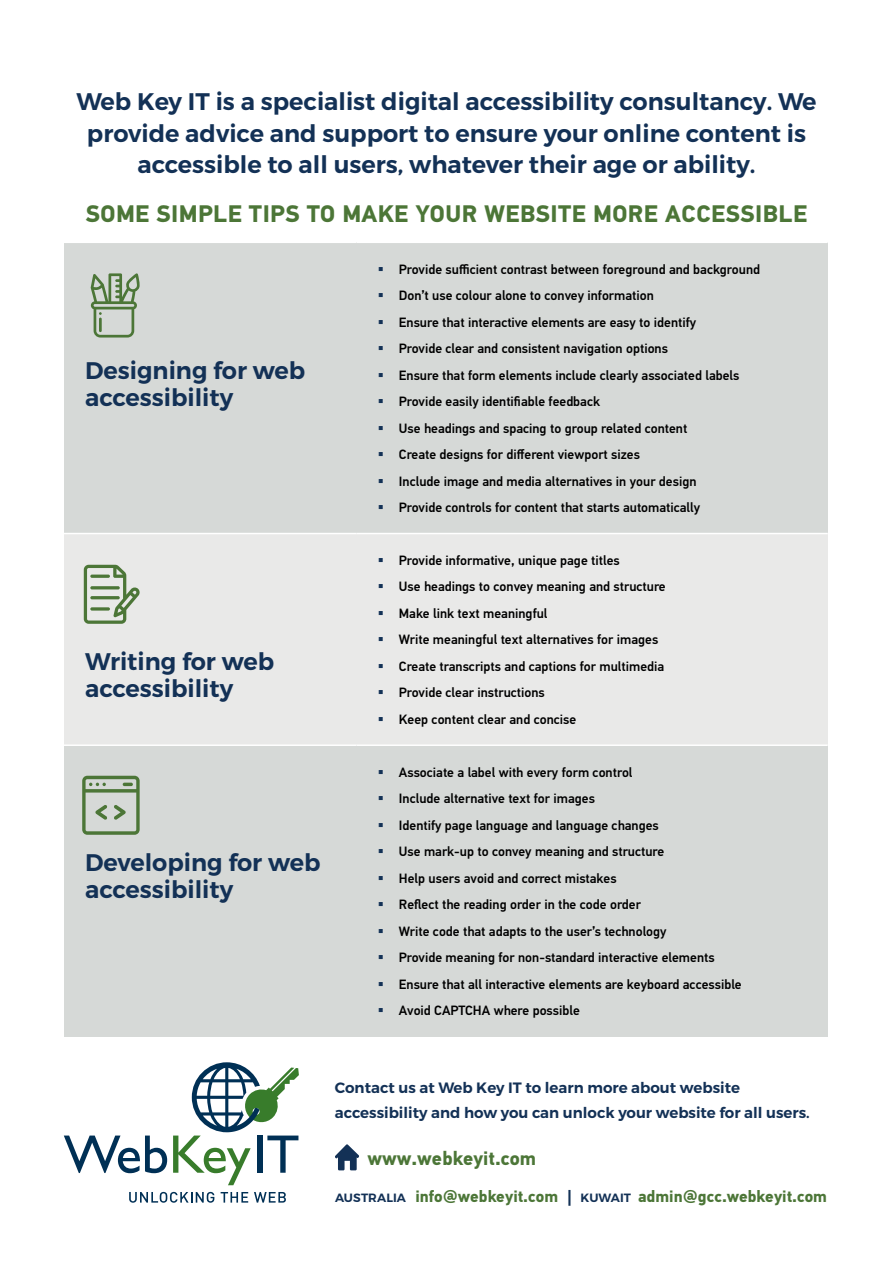
<style>
.page{position:relative;width:893px;height:1263px;background:#fff}
.page>*{position:absolute;margin:0;border:0;box-sizing:border-box;transform-origin:0 0}
.t1{font:600 24px/27px "Montserrat";color:#133156}
.t2{font:700 24px "PF Din Text Pro";letter-spacing:.02em;color:#4c7637}
.t3{font:700 19.5px "PF Din Text Pro";color:#4c7637}
.t4{font:700 16.5px "PF Din Text Pro";color:#4c7637}
.t5{font:600 15px/25.5px "Montserrat";color:#133156}
.t6{font:500 13.5px/26.5px "PF Din Text Pro";color:#000}
.s1{font-family:"Montserrat";font-weight:600;font-size:12px;color:#133156}
.s2{color:#133156}
</style>
<div class="page">
<div style="left:356px;top:242px;width:472px;height:291px;background:#d6d9d7"></div>
<div style="left:356px;top:533px;width:472px;height:212px;background:#e9e9e8"></div>
<div style="left:356px;top:745px;width:472px;height:291px;background:#d6d9d7"></div>
<div style="left:64px;top:242px;width:292px;height:291px;background:#d6d9d7"></div>
<div style="left:64px;top:533px;width:292px;height:212px;background:#e9e9e8"></div>
<div style="left:64px;top:745px;width:292px;height:291px;background:#d6d9d7"></div>
<hr style="left:64px;top:242px;width:292px;height:1px;background:#fff">
<hr style="left:356px;top:242px;width:472px;height:1px;background:#fff">
<hr style="left:64px;top:533px;width:292px;height:1px;background:#fff">
<hr style="left:356px;top:533px;width:472px;height:1px;background:#fff">
<hr style="left:64px;top:744px;width:292px;height:2px;background:#fff">
<hr style="left:356px;top:744px;width:472px;height:2px;background:#fff">
<svg style="left:84px;top:565px;width:56px;height:59px"></svg>
<hr style="left:90px;top:575px;width:20px;height:3px;background:#4c7637;border-radius:2px">
<hr style="left:90px;top:586px;width:30px;height:3px;background:#4c7637;border-radius:2px">
<hr style="left:90px;top:596px;width:30px;height:3px;background:#4c7637;border-radius:2px">
<svg style="left:90px;top:607px;width:20px;height:4px"></svg>
<svg style="left:82px;top:776px;width:58px;height:59px"></svg>
<svg style="left:91px;top:273px;width:49px;height:64px"></svg>
<svg style="left:64px;top:1135px;width:103px;height:38px"></svg>
<svg style="left:129px;top:1192px;width:85px;height:11px"></svg>
<svg style="left:221px;top:1192px;width:27px;height:10px"></svg>
<svg style="left:254px;top:1192px;width:32px;height:10px"></svg>
<svg style="left:173px;top:1062px;width:126px;height:123px"></svg>
<svg style="left:335px;top:1144px;width:24px;height:26px"></svg>
<p class="t1" style="left:76px;top:86px;width:742px;line-height:31.5px;text-align:center">Web Key IT is a specialist digital accessibility consultancy. We provide advice and support to ensure your online content is accessible to all users, whatever their age or ability.</p>
<h2 class="t2" style="left:86px;top:200px;width:723px">SOME SIMPLE TIPS TO MAKE YOUR WEBSITE MORE ACCESSIBLE</h2>
<h3 class="t1" style="left:85px;top:357px;width:222px">Designing for web accessibility</h3>
<h3 class="t1" style="left:85px;top:648px;width:191px">Writing for web accessibility</h3>
<h3 class="t1" style="left:85px;top:849px;width:237px">Developing for web accessibility</h3>
<p class="t6" style="left:399px;top:256px;width:363px">Provide sufcient contrast between foreground and background Don’t use colour alone to convey information<br>Ensure that interactive elements are easy to identify<br>Provide clear and consistent navigation options<br>Ensure that form elements include clearly associated labels Provide easily identifable feedback<br>Use headings and spacing to group related content<br>Create designs for diferent viewport sizes<br>Include image and media alternatives in your design<br>Provide controls for content that starts automatically</p>
<p class="t6" style="left:399px;top:547px;width:268px">Provide informative, unique page titles<br>Use headings to convey meaning and structure Make link text meaningful<br>Write meaningful text alternatives for images Create transcripts and captions for multimedia Provide clear instructions<br>Keep content clear and concise</p>
<p class="t6" style="left:399px;top:759px;width:344px">Associate a label with every form control<br>Include alternative text for images<br>Identify page language and language changes<br>Use mark-up to convey meaning and structure<br>Help users avoid and correct mistakes<br>Refect the reading order in the code order<br>Write code that adapts to the user’s technology<br>Provide meaning for non-standard interactive elements Ensure that all interactive elements are keyboard accessible Avoid CAPTCHA where possible</p>
<p class="t5" style="left:335px;top:1074px;width:476px">Contact us at Web Key IT to learn more about website accessibility and how you can unlock your website for all users.</p>
<p class="t3" style="left:367px;top:1146px;width:170px">www.webkeyit.com</p>
<p class="t4" style="left:335px;top:1186px;width:494px"><span class="s1">AUSTRALIA</span> info@webkeyit.com <span class="s2">|</span> <span class="s1">KUWAIT</span> admin@gcc.webkeyit.com</p>
</div>
